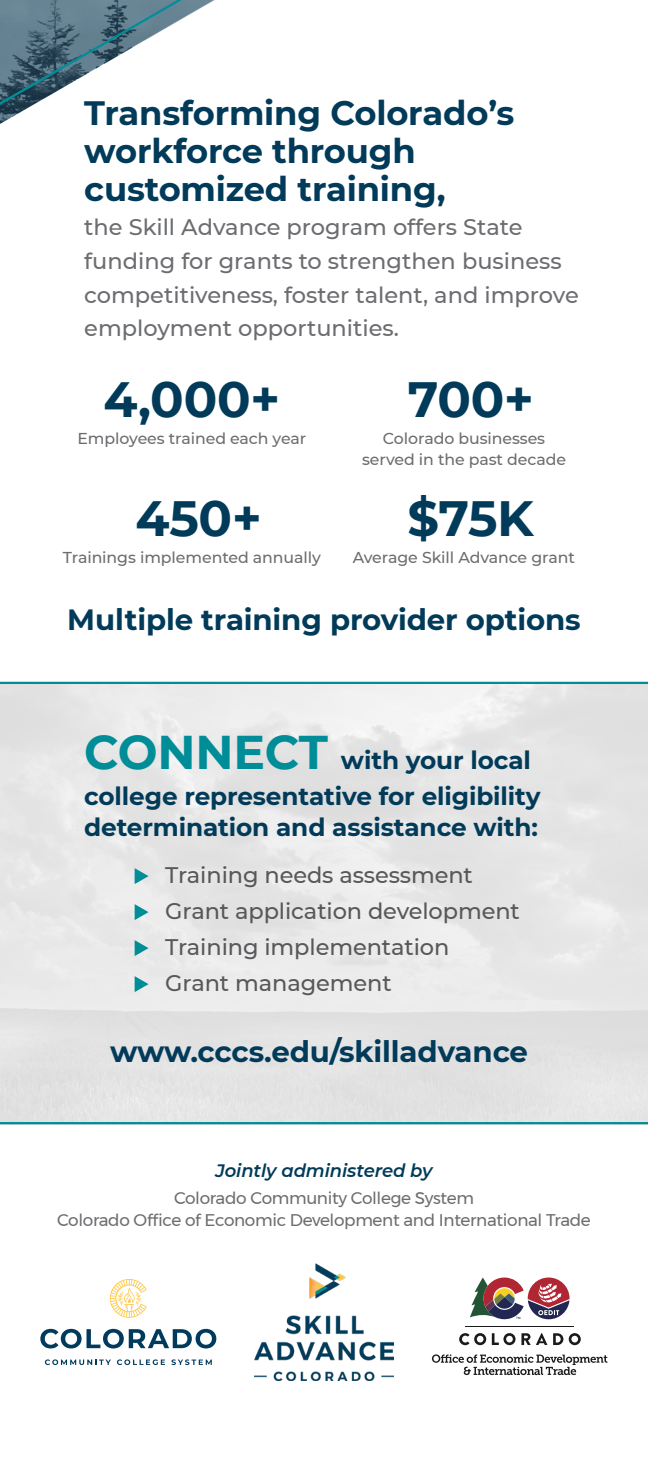
<style>
.page{position:relative;width:648px;height:1458px;background:#fff}
.page>*{position:absolute;margin:0;border:0;box-sizing:border-box;transform-origin:0 0}
.Pledge_copy_indented{font:700 49.5px "Montserrat";letter-spacing:-.005em;color:#013b59}
.t1{font:700 33.75px/38.2px "Montserrat";letter-spacing:-.005em;color:#013b59}
.Pledge_copy_indented-2{font:700 29.25px "Montserrat";letter-spacing:-.005em;color:#013b59}
.t2{font:700 24.75px/36px "Montserrat";letter-spacing:-.005em;color:#013b59}
.t3{font:500 22.5px/33.8px "Montserrat";color:#6c6d70}
.t4{font:500 22.5px "Montserrat";letter-spacing:-.005em;color:#57585a}
.t5{font:italic 600 18px "Montserrat";letter-spacing:-.005em;color:#013b59}
.t6{font:16.88px "Montserrat";letter-spacing:-.02em;color:#6c6d70}
.Pledge_copy_indented-3{font:500 15.75px "Montserrat";letter-spacing:-.005em;color:#6c6d70}
.s1{font-size:47.25px;color:#008d97}
</style>
<div class="page">
<hr style="left:0;top:1122px;width:648px;height:2px;background:#008d97">
<hr style="left:0;top:682px;width:648px;height:2px;background:#008d97">
<svg style="left:135px;top:868px;width:14px;height:16px"></svg>
<svg style="left:135px;top:904px;width:14px;height:16px"></svg>
<svg style="left:135px;top:940px;width:14px;height:16px"></svg>
<svg style="left:135px;top:976px;width:14px;height:16px"></svg>
<svg style="left:0;top:0;width:215px;height:124px"></svg>
<img style="left:254px;top:1264px;width:140px;height:117px">
<svg style="left:459px;top:1333px;width:27px;height:12px"></svg>
<svg style="left:553px;top:1333px;width:10px;height:12px"></svg>
<svg style="left:569px;top:1333px;width:12px;height:12px"></svg>
<svg style="left:492px;top:1333px;width:55px;height:12px"></svg>
<hr style="left:466px;top:1326px;width:108px;height:1px;background:#1a1a1a">
<svg style="left:432px;top:1354px;width:175px;height:21px"></svg>
<svg style="left:470px;top:1277px;width:100px;height:42px"></svg>
<svg style="left:40px;top:1329px;width:176px;height:20px"></svg>
<svg style="left:45px;top:1359px;width:66px;height:6px"></svg>
<svg style="left:117px;top:1359px;width:48px;height:6px"></svg>
<svg style="left:171px;top:1359px;width:41px;height:6px"></svg>
<svg style="left:110px;top:1279px;width:37px;height:39px"></svg>
<p class="t1" style="left:84px;top:92px;width:432px">Transforming Colorado’s workforce through customized training,</p>
<p class="t3" style="left:84px;top:209px;width:496px">the Skill Advance program offers State funding for grants to strengthen business competitiveness, foster talent, and improve employment opportunities.</p>
<p class="Pledge_copy_indented" style="left:103px;top:364px;width:178px">4,000+</p>
<p class="Pledge_copy_indented-3" style="left:78px;top:428px;width:230px">Employees trained each year</p>
<p class="Pledge_copy_indented" style="left:136px;top:483px;width:128px">450+</p>
<p class="Pledge_copy_indented-3" style="left:63px;top:546px;width:260px">Trainings implemented annually</p>
<p class="Pledge_copy_indented" style="left:408px;top:364px;width:128px">700+</p>
<p class="Pledge_copy_indented-3" style="left:383px;top:428px;width:164px">Colorado businesses</p>
<p class="Pledge_copy_indented-3" style="left:362px;top:448px;width:205px">served in the past decade</p>
<p class="Pledge_copy_indented" style="left:408px;top:483px;width:128px">$75K</p>
<p class="Pledge_copy_indented-3" style="left:353px;top:546px;width:224px">Average Skill Advance grant</p>
<p class="Pledge_copy_indented-2" style="left:67px;top:598px;width:515px">Multiple training provider options</p>
<p class="t2" style="left:84px;top:741px;width:458px"><span class="s1">CONNECT</span> with your local college representative for eligibility</p>
<p class="t2" style="left:84px;top:808px;width:455px">determination and assistance with:</p>
<p class="t4" style="left:165px;top:860px;width:309px">Training needs assessment</p>
<p class="t4" style="left:165px;top:896px;width:356px">Grant application development</p>
<p class="t4" style="left:165px;top:932px;width:286px">Training implementation</p>
<p class="t4" style="left:165px;top:968px;width:228px">Grant management</p>
<p class="Pledge_copy_indented-2" style="left:110px;top:1030px;width:419px">www.cccs.edu/skilladvance</p>
<p class="t5" style="left:215px;top:1158px;width:219px">Jointly administered by</p>
<p class="t6" style="left:174px;top:1185px;width:302px">Colorado Community College System</p>
<p class="t6" style="left:57px;top:1207px;width:535px">Colorado Office of Economic Development and International Trade</p>
</div>
